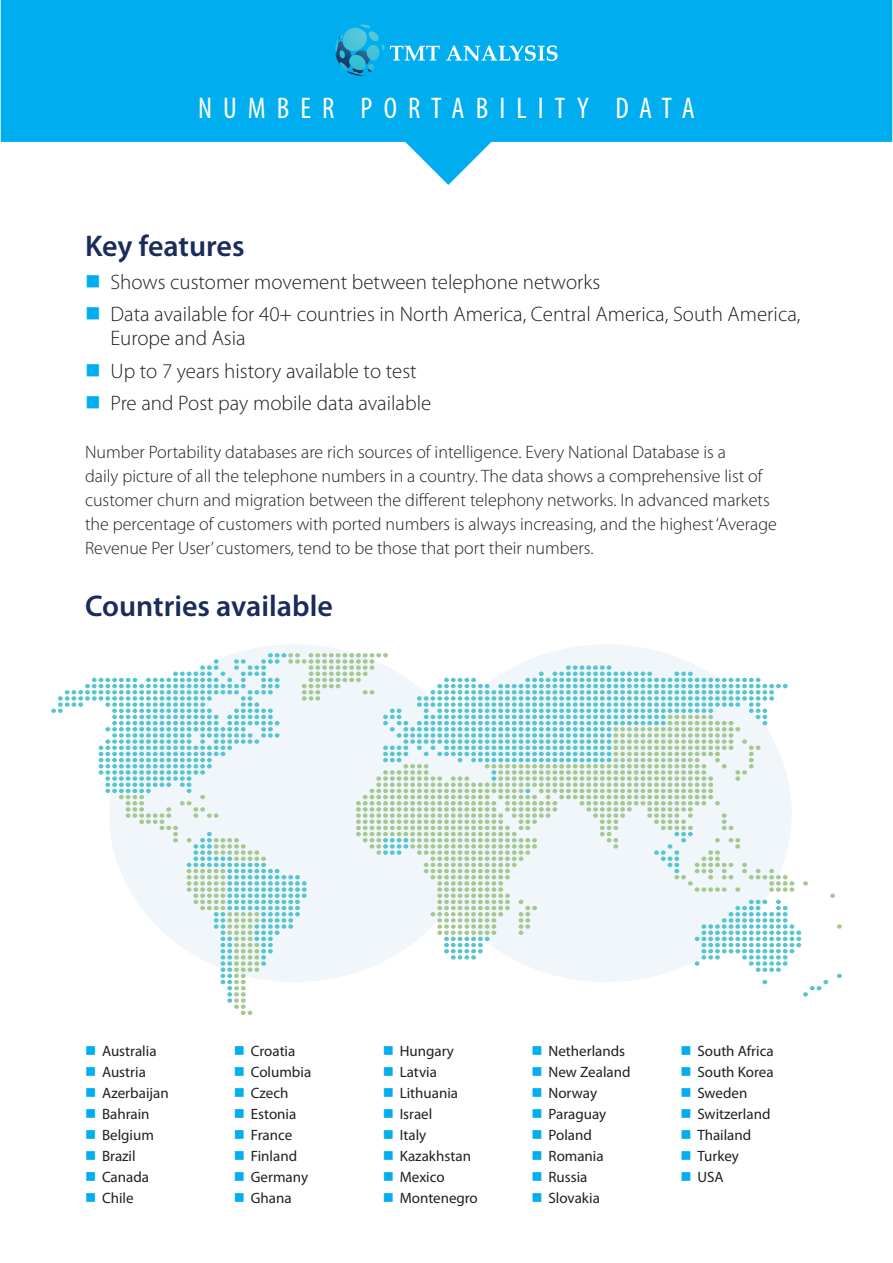
<style>
.page{position:relative;width:893px;height:1263px;background:#fff}
.page>*{position:absolute;margin:0;border:0;box-sizing:border-box;transform-origin:0 0}
.t1{font:600 30px "Myriad Pro";color:#1a2b5c}
.t2{font:condensed 30px "Myriad Pro";letter-spacing:.37em;color:#fff}
.t3{font:300 21px/24px "Myriad Pro";color:#231f20}
.t4{font:300 18px/24px "Myriad Pro";color:#231f20}
.t5{font:15px "Myriad Pro";color:#231f20}
.s1{color:#00aeef}
</style>
<div class="page">
<svg style="left:1px;top:0;width:891px;height:185px;fill:#00aeef"></svg>
<svg style="left:446px;top:45px;width:112px;height:16px"></svg>
<svg style="left:334px;top:24px;width:106px;height:52px;background:#1aafe3"></svg>
<svg style="left:51px;top:653px;width:791px;height:362px"></svg>
<h1 class="t2" style="left:198px;top:90px;width:498px">NUMBER PORTABILITY DATA</h1>
<h1 class="t1" style="left:85px;top:227px;width:161px">Key features</h1>
<p class="t3" style="left:85px;top:270px;width:517px"><span class="s1">■</span> Shows customer movement between telephone networks</p>
<p class="t3" style="left:111px;top:303px;width:691px;text-indent:-26px"><span class="s1">■</span> Data available for 40+ countries in North America, Central America, South America,<br>Europe and Asia</p>
<p class="t3" style="left:85px;top:359px;width:333px"><span class="s1">■</span> Up to 7 years history available to test</p>
<p class="t3" style="left:85px;top:392px;width:348px"><span class="s1">■</span> Pre and Post pay mobile data available</p>
<p class="t4" style="left:85px;top:441px;width:693px">Number Portability databases are rich sources of intelligence. Every National Database is a<br>daily picture of all the telephone numbers in a country. The data shows a comprehensive list of customer churn and migration between the different telephony networks. In advanced markets the percentage of customers with ported numbers is always increasing, and the highest ‘Average Revenue Per User’ customers, tend to be those that port their numbers.</p>
<h1 class="t1" style="left:85px;top:586px;width:249px">Countries available</h1>
<p class="t5" style="left:85px;top:1042px;width:73px"><span class="s1">■</span> Australia</p>
<p class="t5" style="left:85px;top:1063px;width:62px"><span class="s1">■</span> Austria</p>
<p class="t5" style="left:85px;top:1084px;width:85px"><span class="s1">■</span> Azerbaijan</p>
<p class="t5" style="left:85px;top:1105px;width:66px"><span class="s1">■</span> Bahrain</p>
<p class="t5" style="left:85px;top:1126px;width:70px"><span class="s1">■</span> Belgium</p>
<p class="t5" style="left:85px;top:1147px;width:52px"><span class="s1">■</span> Brazil</p>
<p class="t5" style="left:85px;top:1168px;width:66px"><span class="s1">■</span> Canada</p>
<p class="t5" style="left:85px;top:1189px;width:50px"><span class="s1">■</span> Chile</p>
<p class="t5" style="left:234px;top:1042px;width:63px"><span class="s1">■</span> Croatia</p>
<p class="t5" style="left:234px;top:1063px;width:79px"><span class="s1">■</span> Columbia</p>
<p class="t5" style="left:234px;top:1084px;width:56px"><span class="s1">■</span> Czech</p>
<p class="t5" style="left:234px;top:1105px;width:64px"><span class="s1">■</span> Estonia</p>
<p class="t5" style="left:234px;top:1126px;width:60px"><span class="s1">■</span> France</p>
<p class="t5" style="left:234px;top:1147px;width:65px"><span class="s1">■</span> Finland</p>
<p class="t5" style="left:234px;top:1168px;width:76px"><span class="s1">■</span> Germany</p>
<p class="t5" style="left:234px;top:1189px;width:59px"><span class="s1">■</span> Ghana</p>
<p class="t5" style="left:383px;top:1042px;width:73px"><span class="s1">■</span> Hungary</p>
<p class="t5" style="left:383px;top:1063px;width:56px"><span class="s1">■</span> Latvia</p>
<p class="t5" style="left:383px;top:1084px;width:77px"><span class="s1">■</span> Lithuania</p>
<p class="t5" style="left:383px;top:1105px;width:51px"><span class="s1">■</span> Israel</p>
<p class="t5" style="left:383px;top:1126px;width:45px"><span class="s1">■</span> Italy</p>
<p class="t5" style="left:383px;top:1147px;width:90px"><span class="s1">■</span> Kazakhstan</p>
<p class="t5" style="left:383px;top:1168px;width:63px"><span class="s1">■</span> Mexico</p>
<p class="t5" style="left:383px;top:1189px;width:97px"><span class="s1">■</span> Montenegro</p>
<p class="t5" style="left:531px;top:1042px;width:95px"><span class="s1">■</span> Netherlands</p>
<p class="t5" style="left:531px;top:1063px;width:101px"><span class="s1">■</span> New Zealand</p>
<p class="t5" style="left:531px;top:1084px;width:67px"><span class="s1">■</span> Norway</p>
<p class="t5" style="left:531px;top:1105px;width:76px"><span class="s1">■</span> Paraguay</p>
<p class="t5" style="left:531px;top:1126px;width:62px"><span class="s1">■</span> Poland</p>
<p class="t5" style="left:531px;top:1147px;width:74px"><span class="s1">■</span> Romania</p>
<p class="t5" style="left:531px;top:1168px;width:57px"><span class="s1">■</span> Russia</p>
<p class="t5" style="left:531px;top:1189px;width:70px"><span class="s1">■</span> Slovakia</p>
<p class="t5" style="left:680px;top:1042px;width:95px"><span class="s1">■</span> South Africa</p>
<p class="t5" style="left:680px;top:1063px;width:95px"><span class="s1">■</span> South Korea</p>
<p class="t5" style="left:680px;top:1084px;width:68px"><span class="s1">■</span> Sweden</p>
<p class="t5" style="left:680px;top:1105px;width:92px"><span class="s1">■</span> Switzerland</p>
<p class="t5" style="left:680px;top:1126px;width:72px"><span class="s1">■</span> Thailand</p>
<p class="t5" style="left:680px;top:1147px;width:60px"><span class="s1">■</span> Turkey</p>
<p class="t5" style="left:680px;top:1168px;width:45px"><span class="s1">■</span> USA</p>
</div>
